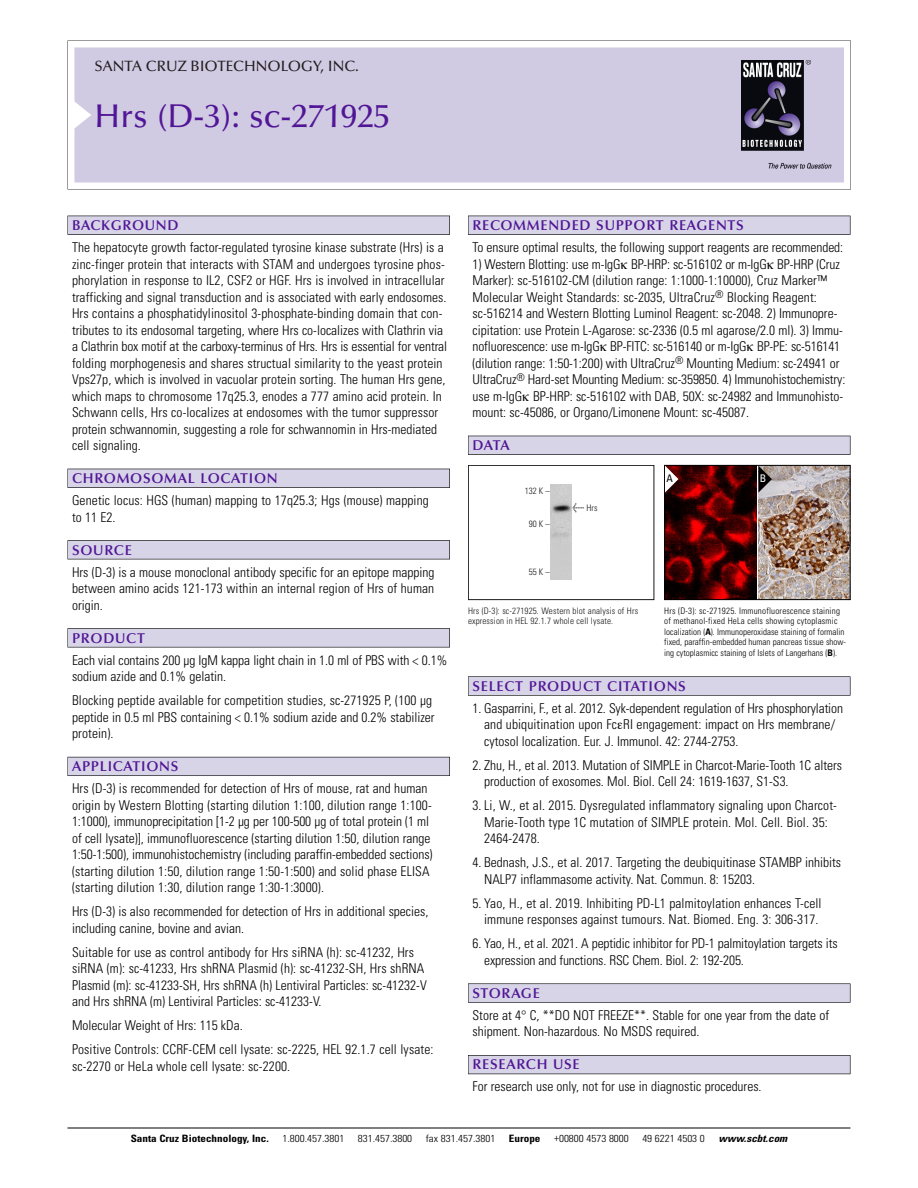
<style>
.page{position:relative;width:918px;height:1188px;background:#fff}
.page>*{position:absolute;margin:0;border:0;box-sizing:border-box;transform-origin:0 0}
.t1{font:500 33px "Optima";color:#511695}
.t2{font:500 15px "Optima";color:#231f20}
.t3{font:600 14.25px "Optima";letter-spacing:.05em;color:#511695}
.t4{font:300 condensed 13.5px/16.5px "Univers";color:#000}
.t5{font:condensed 10.5px "Univers";color:#000}
.t6{font:condensed 10.5px "Univers";color:#fff}
.t7{font:300 condensed 10.2px "Univers";color:#000;scale:1.1 1}
.t8{font:700 condensed 10.2px "Univers";color:#000;scale:1.1 1}
.t9{font:italic 700 condensed 10.2px "Univers";color:#000;scale:1.1 1}
.t10{font:300 condensed 9px/10.5px "Univers";color:#000}
.t11{font:300 condensed 9px/10.5px "Univers";letter-spacing:.015em;color:#191919}
.s1{font-family:"Meta Plus";font-weight:400;font-stretch:normal;font-size:10.5px}
.s2{font-weight:700}
</style>
<div class="page">
<svg style="left:68px;top:40px;width:783px;height:149px"></svg>
<div style="left:74px;top:47px;width:770px;height:135px;background:#d1cae3"></div>
<img style="left:741px;top:60px;width:90px;height:108px">
<div style="left:68px;top:216px;width:382px;height:19px;background:#535256"></div>
<div style="left:68px;top:216px;width:381px;height:18px;background:#d7d4e8"></div>
<div style="left:68px;top:469px;width:382px;height:19px;background:#525156"></div>
<div style="left:68px;top:469px;width:381px;height:18px;background:#d7d4e8"></div>
<div style="left:68px;top:540px;width:382px;height:19px;background:#545357"></div>
<div style="left:68px;top:541px;width:381px;height:18px;background:#d7d4e8"></div>
<div style="left:68px;top:628px;width:382px;height:19px;background:#575659"></div>
<div style="left:68px;top:629px;width:381px;height:18px;background:#d7d4e8"></div>
<div style="left:68px;top:757px;width:382px;height:19px;background:#595860"></div>
<div style="left:68px;top:757px;width:381px;height:18px;background:#d7d4e8"></div>
<div style="left:468px;top:216px;width:382px;height:19px;background:#535256"></div>
<div style="left:468px;top:216px;width:382px;height:18px;background:#d7d4e8"></div>
<div style="left:468px;top:436px;width:382px;height:19px;background:#525156"></div>
<div style="left:468px;top:436px;width:382px;height:18px;background:#d7d4e8"></div>
<div style="left:468px;top:676px;width:382px;height:20px;background:#666"></div>
<div style="left:468px;top:677px;width:382px;height:18px;background:#d7d4e8"></div>
<svg style="left:468px;top:983px;width:382px;height:20px"></svg>
<div style="left:468px;top:984px;width:382px;height:18px;background:#d7d4e8"></div>
<div style="left:468px;top:1055px;width:382px;height:19px;background:#55545b"></div>
<div style="left:468px;top:1056px;width:382px;height:18px;background:#d7d4e8"></div>
<hr style="left:68px;top:1128px;width:782px;height:1px;background:#000">
<img style="left:758px;top:467px;width:90px;height:131px">
<img style="left:666px;top:467px;width:90px;height:131px">
<div style="left:664px;top:465px;width:186px;height:135px;border:1px solid #000"></div>
<svg style="left:758px;top:466px;width:14px;height:27px"></svg>
<svg style="left:665px;top:466px;width:13px;height:27px"></svg>
<div style="left:468px;top:465px;width:186px;height:135px;border:1px solid #191919"></div>
<img style="left:551px;top:485px;width:20px;height:95px">
<p class="t2" style="left:94px;top:60px;width:266px">SANTA CRUZ BIOTECHNOLOGY, INC.</p>
<p class="t1" style="left:94px;top:102px;width:297px">Hrs (D-3): sc-271925</p>
<p class="t3" style="left:72px;top:219px;width:108px">BACKGROUND</p>
<p class="t4" style="left:72px;top:240px;width:377px">The hepatocyte growth factor-regulated tyrosine kinase substrate (Hrs) is a zinc-finger protein that interacts with STAM and undergoes tyrosine phos&shy;phorylation in response to IL2, CSF2 or HGF. Hrs is involved in intracellular trafficking and signal transduction and is associated with early endosomes.<br>Hrs contains a phosphatidylinositol 3-phosphate-binding domain that con&shy;tributes to its endosomal targeting, where Hrs co-localizes with Clathrin via a Clathrin box motif at the carboxy-terminus of Hrs. Hrs is essential for ventral folding morphogenesis and shares structual similarity to the yeast protein Vps27p, which is involved in vacuolar protein sorting. The human Hrs gene, which maps to chromosome 17q25.3, enodes a 777 amino acid protein. In Schwann cells, Hrs co-localizes at endosomes with the tumor suppressor protein schwannomin, suggesting a role for schwannomin in Hrs-mediated cell signaling.</p>
<p class="t3" style="left:72px;top:472px;width:207px">CHROMOSOMAL LOCATION</p>
<p class="t4" style="left:72px;top:493px;width:358px">Genetic locus: HGS (human) mapping to 17q25.3; Hgs (mouse) mapping to 11 E2.</p>
<p class="t3" style="left:72px;top:544px;width:61px">SOURCE</p>
<p class="t4" style="left:72px;top:565px;width:364px;text-align:justify">Hrs (D-3) is a mouse monoclonal antibody specific for an epitope mapping between amino acids 121-173 within an internal region of Hrs of human origin.</p>
<p class="t3" style="left:72px;top:632px;width:74px">PRODUCT</p>
<p class="t4" style="left:72px;top:653px;width:377px">Each vial contains 200 µg IgM kappa light chain in 1.0 ml of PBS with &lt; 0.1% sodium azide and 0.1% gelatin.</p>
<p class="t4" style="left:72px;top:694px;width:364px">Blocking peptide available for competition studies, sc-271925 P, (100 µg peptide in 0.5 ml PBS containing &lt; 0.1% sodium azide and 0.2% stabilizer protein).</p>
<p class="t3" style="left:72px;top:760px;width:108px">APPLICATIONS</p>
<p class="t4" style="left:72px;top:782px;width:362px">Hrs (D-3) is recommended for detection of Hrs of mouse, rat and human origin by Western Blotting (starting dilution 1:100, dilution range 1:100- 1:1000), immunoprecipitation [1-2 µg per 100-500 µg of total protein (1 ml of cell lysate)], immunofluorescence (starting dilution 1:50, dilution range 1:50-1:500), immunohistochemistry (including paraffin-embedded sections) (starting dilution 1:50, dilution range 1:50-1:500) and solid phase ELISA (starting dilution 1:30, dilution range 1:30-1:3000).</p>
<p class="t4" style="left:72px;top:905px;width:358px">Hrs (D-3) is also recommended for detection of Hrs in additional species, including canine, bovine and avian.</p>
<p class="t4" style="left:72px;top:945px;width:356px">Suitable for use as control antibody for Hrs siRNA (h): sc-41232, Hrs siRNA (m): sc-41233, Hrs shRNA Plasmid (h): sc-41232-SH, Hrs shRNA Plasmid (m): sc-41233-SH, Hrs shRNA (h) Lentiviral Particles: sc-41232-V and Hrs shRNA (m) Lentiviral Particles: sc-41233-V.</p>
<p class="t4" style="left:72px;top:1019px;width:172px">Molecular Weight of Hrs: 115 kDa.</p>
<p class="t4" style="left:72px;top:1043px;width:363px">Positive Controls: CCRF-CEM cell lysate: sc-2225, HEL 92.1.7 cell lysate: sc-2270 or HeLa whole cell lysate: sc-2200.</p>
<p class="t3" style="left:473px;top:219px;width:273px">RECOMMENDED SUPPORT REAGENTS</p>
<p class="t4" style="left:473px;top:240px;width:372px">To ensure optimal results, the following support reagents are recommended:</p>
<p class="t4" style="left:473px;top:257px;width:374px">1) Western Blotting: use m-IgG BP-HRP: sc-516102 or m-IgG BP-HRP (Cruz Marker): sc-516102-CM (dilution range: 1:1000-1:10000), Cruz Marker™ Molecular Weight Standards: sc-2035, UltraCruz<sup>®</sup> Blocking Reagent: sc-516214 and Western Blotting Luminol Reagent: sc-2048. 2) Immunopre&shy;cipitation: use Protein L-Agarose: sc-2336 (0.5 ml agarose/2.0 ml). 3) Immu&shy;nofluorescence: use m-IgG BP-FITC: sc-516140 or m-IgG BP-PE: sc-516141 (dilution range: 1:50-1:200) with UltraCruz<sup>®</sup> Mounting Medium: sc-24941 or UltraCruz<sup>®</sup> Hard-set Mounting Medium: sc-359850. 4) Immunohistochemistry: use m-IgG BP-HRP: sc-516102 with DAB, 50X: sc-24982 and Immunohisto&shy;mount: sc-45086, or Organo/Limonene Mount: sc-45087.</p>
<p class="t3" style="left:473px;top:439px;width:39px">DATA</p>
<p class="t11" style="left:525px;top:487px;width:26px">132 K –</p>
<p class="t11" style="left:529px;top:520px;width:22px">90K–</p>
<p class="t11" style="left:529px;top:568px;width:22px">55K–</p>
<p class="t11" style="left:572px;top:504px;width:27px"><span class="s1">&lt;</span> Hrs</p>
<p class="t11" style="left:468px;top:606px;width:172px">Hrs (D-3): sc-271925. Western blot analysis of Hrs expression in HEL 92.1.7 whole cell lysate.</p>
<p class="t5" style="left:667px;top:474px;width:8px">A</p>
<p class="t6" style="left:760px;top:474px;width:8px">B</p>
<p class="t10" style="left:664px;top:606px;width:183px">Hrs (D-3): sc-271925. Immunofluorescence staining of methanol-fixed HeLa cells showing cytoplasmic localization (<span class="s2">A</span>). Immunoperoxidase staining of formalin fixed, paraffin-embedded human pancreas tissue show&shy;ing cytoplasmicc staining of Islets of Langerhans (<span class="s2">B</span>).</p>
<p class="t3" style="left:473px;top:680px;width:215px">SELECT PRODUCT CITATIONS</p>
<p class="t4" style="left:484px;top:701px;width:360px;text-indent:-12px">1. Gasparrini, F., et al. 2012. Syk-dependent regulation of Hrs phosphorylation and ubiquitination upon Fc RI engagement: impact on Hrs membrane/ cytosol localization. Eur. J. Immunol. 42: 2744-2753.</p>
<p class="t4" style="left:484px;top:758px;width:359px;text-indent:-12px">2. Zhu, H., et al. 2013. Mutation of SIMPLE in Charcot-Marie-Tooth 1C alters production of exosomes. Mol. Biol. Cell 24: 1619-1637, S1-S3.</p>
<p class="t4" style="left:484px;top:799px;width:354px;text-indent:-12px">3. Li, W., et al. 2015. Dysregulated inflammatory signaling upon Charcot-<br>Marie-Tooth type 1C mutation of SIMPLE protein. Mol. Cell. Biol. 35:<br>2464-2478.</p>
<p class="t4" style="left:484px;top:856px;width:359px;text-indent:-12px">4. Bednash, J.S., et al. 2017. Targeting the deubiquitinase STAMBP inhibits<br>NALP7 inflammasome activity. Nat. Commun. 8: 15203.</p>
<p class="t4" style="left:473px;top:896px;width:351px;text-align:right">5. Yao, H., et al. 2019. Inhibiting PD-L1 palmitoylation enhances T-cell immune responses against tumours. Nat. Biomed. Eng. 3: 306-317.</p>
<p class="t4" style="left:484px;top:937px;width:355px;text-indent:-12px">6. Yao, H., et al. 2021. A peptidic inhibitor for PD-1 palmitoylation targets its expression and functions. RSC Chem. Biol. 2: 192-205.</p>
<p class="t3" style="left:473px;top:987px;width:69px">STORAGE</p>
<p class="t4" style="left:473px;top:1008px;width:358px">Store at 4° C, **DO NOT FREEZE**. Stable for one year from the date of shipment. Non-hazardous. No MSDS required.</p>
<p class="t3" style="left:473px;top:1059px;width:109px">RESEARCH USE</p>
<p class="t4" style="left:473px;top:1080px;width:291px">For research use only, not for use in diagnostic procedures.</p>
<p class="t8" style="left:131px;top:1135px;width:127px">Santa Cruz Biotechnology, Inc.</p>
<p class="t7" style="left:282px;top:1135px;width:58px">1.800.457.3801</p>
<p class="t7" style="left:358px;top:1135px;width:51px">831.457.3800</p>
<p class="t7" style="left:426px;top:1135px;width:65px">fax 831.457.3801</p>
<p class="t8" style="left:509px;top:1135px;width:30px">Europe</p>
<p class="t7" style="left:554px;top:1135px;width:69px">+00800 4573 8000</p>
<p class="t7" style="left:642px;top:1135px;width:58px">49 6221 4503 0</p>
<p class="t9" style="left:719px;top:1135px;width:66px">www.scbt.com</p>
</div>
